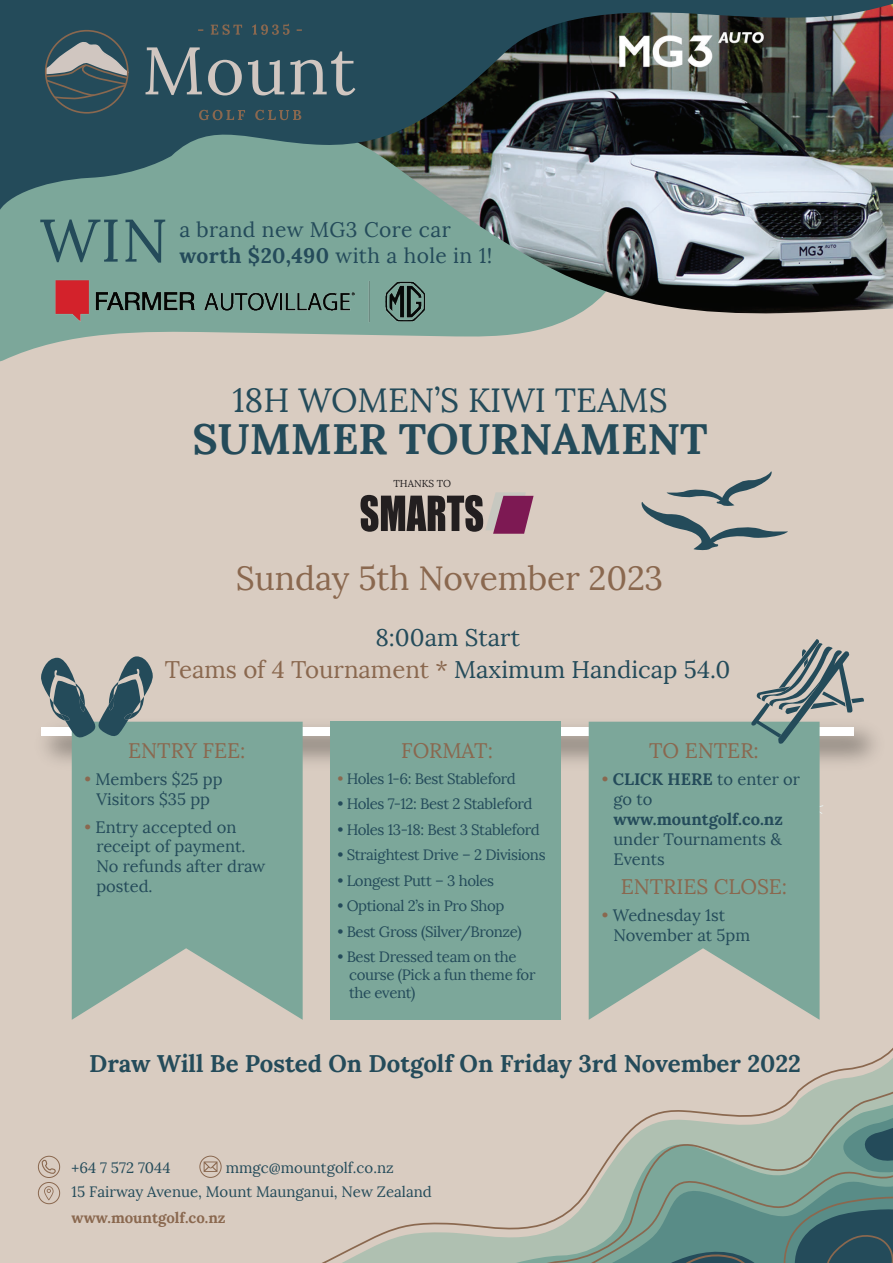
<style>
.page{position:relative;width:893px;height:1263px;background:#fff}
.page>*{position:absolute;margin:0;border:0;box-sizing:border-box;transform-origin:0 0}
.t1{font:60px "Lora";color:#244b5a}
.t2{font:700 42.3px "Lora";color:#244b5a}
.t3{font:33.45px "Lora";color:#8a684f}
.t4{font:33.45px "Lora";color:#244b5a}
.t5{font:24px/31.5px "Lora";color:#244b5a;text-align:center}
.t6{font:700 24px "Lora";color:#244b5a}
.t7{font:21px/25.5px "Lora";letter-spacing:.02em;color:#244b5a}
.t8{font:21px "Lora";color:#8a684f}
.t9{font:16.5px/19.8px "Lora";color:#244b5a}
.t10{font:700 16.5px "Lora";color:#244b5a}
.t11{font:15px/18px "Lora";letter-spacing:-.025em;color:#244b5a}
.t12{font:15px/24px "Lora";color:#244b5a}
.t13{font:700 15px "Lora";color:#8a684f}
.t14{font:10.05px "Lora";color:#231f20}
.s1{font-weight:700}
.s2{color:#8a684f}
</style>
<div class="page">
<div style="left:0;top:109px;width:893px;height:1154px;background:#d9ccc1"></div>
<svg style="left:0;top:218px;width:573px;height:144px;fill:#7ca79a"></svg>
<img style="left:45px;top:721px;width:830px;height:56px">
<div style="left:41px;top:727px;width:812px;height:8px;background:#fff"></div>
<svg style="left:72px;top:722px;width:231px;height:298px;background:#87ab9e"></svg>
<svg style="left:322px;top:1048px;width:571px;height:215px"></svg>
<svg style="left:572px;top:1115px;width:321px;height:148px;background:#7f9c94"></svg>
<svg style="left:41px;top:1158px;width:15px;height:16px"></svg>
<div style="left:38px;top:1156px;width:22px;height:22px;border:1px solid #8a684f;border-radius:50%"></div>
<svg style="left:204px;top:1161px;width:13px;height:11px"></svg>
<div style="left:199px;top:1156px;width:23px;height:22px;border:1px solid #8a684f;border-radius:50%"></div>
<div style="left:38px;top:1182px;width:22px;height:22px;border:1px solid #8a684f;border-radius:50%"></div>
<svg style="left:44px;top:1186px;width:10px;height:14px"></svg>
<svg style="left:360px;top:492px;width:174px;height:42px"></svg>
<div style="left:330px;top:722px;width:231px;height:298px;background:#7ca79a"></div>
<svg style="left:589px;top:722px;width:231px;height:298px;background:#87ab9e"></svg>
<img style="left:266px;top:218px;width:627px;height:99px">
<img style="left:0;top:0;width:893px;height:218px">
<svg style="left:199px;top:110px;width:46px;height:10px"></svg>
<svg style="left:255px;top:110px;width:46px;height:10px"></svg>
<svg style="left:211px;top:24px;width:31px;height:11px"></svg>
<svg style="left:252px;top:24px;width:38px;height:11px"></svg>
<svg style="left:44px;top:40px;width:86px;height:59px;background:#5d6f74"></svg>
<div style="left:45px;top:30px;width:84px;height:84px;border:2px solid #8a684f;border-radius:50%"></div>
<svg style="left:146px;top:47px;width:56px;height:48px;background:#5c737b"></svg>
<svg style="left:208px;top:60px;width:34px;height:35px"></svg>
<svg style="left:248px;top:60px;width:36px;height:35px"></svg>
<svg style="left:290px;top:51px;width:65px;height:44px;background:#556e77"></svg>
<svg style="left:41px;top:656px;width:114px;height:82px"></svg>
<svg style="left:641px;top:471px;width:147px;height:80px"></svg>
<svg style="left:750px;top:639px;width:115px;height:107px"></svg>
<img style="left:45px;top:261px;width:394px;height:73px">
<h1 class="t1" style="left:40px;top:204px;width:129px">WIN</h1>
<h3 class="t7" style="left:179px;top:217px;width:314px">a brand new MG3 Core car <span class="s1">worth $20,490</span> with a hole in 1!</h3>
<h3 class="t4" style="left:232px;top:379px;width:437px">18H WOMEN’S KIWI TEAMS</h3>
<h2 class="t2" style="left:192px;top:411px;width:517px">SUMMER TOURNAMENT</h2>
<p class="t14" style="left:394px;top:477px;width:59px">THANKS TO</p>
<h3 class="t3" style="left:236px;top:557px;width:429px">Sunday 5th November 2023</h3>
<h3 class="t5" style="left:165px;top:622px;width:567px">8:00am Start<br><span class="s2">Teams of 4 Tournament *</span> Maximum Handicap 54.0</h3>
<h3 class="t8" style="left:128px;top:738px;width:119px">ENTRY FEE:</h3>
<p class="t9" style="left:85px;top:770px;width:139px;text-align:center"><span class="s2">•</span> Members $25 pp<br>Visitors $35 pp</p>
<p class="t9" style="left:96px;top:817px;width:171px;text-indent:-12px"><span class="s2">•</span> Entry accepted on receipt of payment.<br>No refunds after draw posted.</p>
<h3 class="t8" style="left:401px;top:738px;width:93px">FORMAT:</h3>
<p class="t11" style="left:337px;top:769px;width:180px"><span class="s2">•</span> Holes 1-6: Best Stableford</p>
<p class="t11" style="left:337px;top:795px;width:196px">• Holes 7-12: Best 2 Stableford</p>
<p class="t11" style="left:337px;top:820px;width:204px">• Holes 13-18: Best 3 Stableford</p>
<p class="t11" style="left:337px;top:846px;width:210px">• Straightest Drive – 2 Divisions</p>
<p class="t11" style="left:337px;top:871px;width:158px">• Longest Putt – 3 holes</p>
<p class="t11" style="left:337px;top:897px;width:169px">• Optional 2’s in Pro Shop</p>
<p class="t11" style="left:337px;top:922px;width:186px">• Best Gross (Silver/Bronze)</p>
<p class="t11" style="left:349px;top:948px;width:188px;text-indent:-12px">• Best Dressed team on the course (Pick a fun theme for the event)</p>
<h3 class="t8" style="left:649px;top:738px;width:111px">TO ENTER:</h3>
<p class="t9" style="left:613px;top:770px;width:188px;text-indent:-12px"><span class="s2">•</span> <span class="s1">CLICK HERE</span> to enter or go to</p>
<p class="t10" style="left:613px;top:808px;width:171px">www.mountgolf.co.nz</p>
<p class="t9" style="left:613px;top:829px;width:170px">under Tournaments &amp;<br>Events</p>
<h3 class="t8" style="left:621px;top:873px;width:168px">ENTRIES CLOSE:</h3>
<p class="t9" style="left:613px;top:905px;width:138px;text-indent:-12px"><span class="s2">•</span> Wednesday 1st<br>November at 5pm</p>
<h3 class="t6" style="left:89px;top:1048px;width:713px">Draw Will Be Posted On Dotgolf On Friday 3rd November 2022</h3>
<p class="t12" style="left:72px;top:1156px;width:100px">+64 7 572 7044</p>
<p class="t12" style="left:72px;top:1156px;width:362px;text-indent:154px">mmgc@mountgolf.co.nz<br>15 Fairway Avenue, Mount Maunganui, New Zealand</p>
<p class="t13" style="left:72px;top:1207px;width:155px">www.mountgolf.co.nz</p>
</div>
